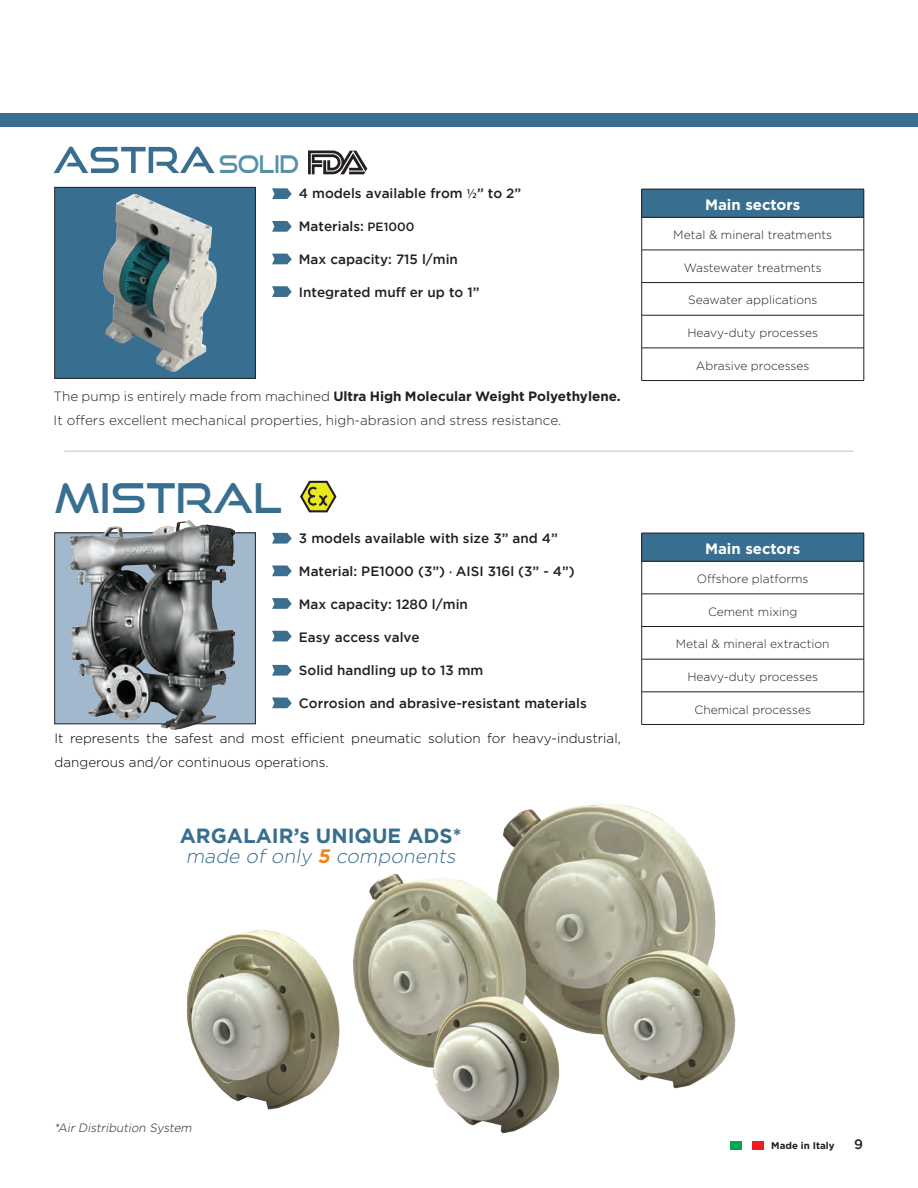
<style>
.page{position:relative;width:918px;height:1188px;background:#fff}
.page>*{position:absolute;margin:0;border:0;box-sizing:border-box;transform-origin:0 0}
.t1{font:40.65px "Good Times Rg";color:#386e8f}
.t2{font:24.15px "Good Times Rg";letter-spacing:-.02em;color:#2c7692;scale:.92 1}
.t3{font:700 20.55px "Gotham";color:#386e8f}
.t4{font:italic 300 19.5px "Gotham";color:#386e8f}
.t5{font:700 15px "Gotham";color:#fff}
.t6{font:500 13.5px "Gotham";color:#231f20}
.t7{font:300 13.5px/24px "Gotham";color:#231f20}
.t8{font:300 13.5px/24px "Gotham";color:#000}
.t9{font:300 12px "Gotham";color:#231f20}
.t10{font:italic 300 12px "Gotham";color:#231f20}
.t11{font:700 9.75px "Gotham";color:#231f20}
.s1{font-family:"Myriad Pro";font-weight:400}
.s2{font-size:12px}
.s3{font-weight:700}
.s4{font-weight:700;color:#f58220}
</style>
<div class="page">
<div style="left:0;top:113px;width:918px;height:13px;background:#386e8f"></div>
<div style="left:730px;top:1142px;width:12px;height:8px;background:#00a54f"></div>
<div style="left:753px;top:1142px;width:11px;height:8px;background:#ee1d23"></div>
<svg style="left:54px;top:147px;width:161px;height:26px"></svg>
<svg style="left:272px;top:188px;width:20px;height:11px"></svg>
<svg style="left:272px;top:221px;width:20px;height:11px"></svg>
<svg style="left:272px;top:254px;width:20px;height:10px"></svg>
<svg style="left:272px;top:286px;width:20px;height:11px"></svg>
<svg style="left:300px;top:480px;width:37px;height:33px"></svg>
<svg style="left:272px;top:533px;width:20px;height:11px"></svg>
<svg style="left:272px;top:565px;width:20px;height:11px"></svg>
<svg style="left:272px;top:598px;width:20px;height:11px"></svg>
<svg style="left:272px;top:631px;width:20px;height:10px"></svg>
<svg style="left:272px;top:665px;width:20px;height:11px"></svg>
<svg style="left:272px;top:698px;width:20px;height:10px"></svg>
<div style="left:55px;top:187px;width:200px;height:191px;background:#386e8f"></div>
<div style="left:55px;top:187px;width:201px;height:192px;border:1px solid #231f20"></div>
<img style="left:103px;top:195px;width:113px;height:176px">
<div style="left:55px;top:533px;width:200px;height:191px;background:#a1b8cd"></div>
<div style="left:55px;top:533px;width:201px;height:191px;border:1px solid #231f20"></div>
<img style="left:69px;top:521px;width:165px;height:208px">
<div style="left:642px;top:189px;width:222px;height:28px;background:#386e8f"></div>
<hr style="left:642px;top:189px;width:222px;height:1px;background:#231f20">
<svg style="left:641px;top:189px;width:1px;height:28px"></svg>
<svg style="left:864px;top:189px;width:1px;height:28px"></svg>
<hr style="left:642px;top:217px;width:222px;height:1px;background:#231f20">
<hr style="left:641px;top:217px;width:1px;height:33px;background:#231f20">
<hr style="left:864px;top:217px;width:1px;height:33px;background:#231f20">
<hr style="left:642px;top:250px;width:222px;height:1px;background:#231f20">
<hr style="left:641px;top:250px;width:1px;height:32px;background:#231f20">
<hr style="left:864px;top:250px;width:1px;height:32px;background:#231f20">
<hr style="left:642px;top:282px;width:222px;height:1px;background:#231f20">
<hr style="left:641px;top:283px;width:1px;height:32px;background:#231f20">
<hr style="left:864px;top:283px;width:1px;height:32px;background:#231f20">
<hr style="left:642px;top:315px;width:222px;height:1px;background:#231f20">
<hr style="left:641px;top:315px;width:1px;height:33px;background:#231f20">
<hr style="left:864px;top:315px;width:1px;height:33px;background:#231f20">
<hr style="left:642px;top:348px;width:222px;height:1px;background:#231f20">
<hr style="left:641px;top:348px;width:1px;height:32px;background:#231f20">
<hr style="left:864px;top:348px;width:1px;height:32px;background:#231f20">
<hr style="left:642px;top:380px;width:222px;height:1px;background:#231f20">
<div style="left:642px;top:533px;width:222px;height:28px;background:#386e8f"></div>
<hr style="left:642px;top:533px;width:222px;height:1px;background:#231f20">
<svg style="left:641px;top:533px;width:1px;height:28px"></svg>
<svg style="left:864px;top:533px;width:1px;height:28px"></svg>
<hr style="left:642px;top:561px;width:222px;height:1px;background:#231f20">
<hr style="left:641px;top:561px;width:1px;height:33px;background:#231f20">
<hr style="left:864px;top:561px;width:1px;height:33px;background:#231f20">
<hr style="left:642px;top:594px;width:222px;height:1px;background:#231f20">
<hr style="left:641px;top:594px;width:1px;height:32px;background:#231f20">
<hr style="left:864px;top:594px;width:1px;height:32px;background:#231f20">
<hr style="left:642px;top:626px;width:222px;height:1px;background:#231f20">
<hr style="left:641px;top:627px;width:1px;height:32px;background:#231f20">
<hr style="left:864px;top:627px;width:1px;height:32px;background:#231f20">
<hr style="left:642px;top:659px;width:222px;height:1px;background:#231f20">
<hr style="left:641px;top:659px;width:1px;height:33px;background:#231f20">
<hr style="left:864px;top:659px;width:1px;height:33px;background:#231f20">
<hr style="left:642px;top:692px;width:222px;height:1px;background:#231f20">
<hr style="left:641px;top:692px;width:1px;height:32px;background:#231f20">
<hr style="left:864px;top:692px;width:1px;height:32px;background:#231f20">
<hr style="left:642px;top:724px;width:222px;height:1px;background:#231f20">
<img style="left:186px;top:804px;width:550px;height:330px">
<hr style="left:64px;top:450px;width:790px;height:2px;background:#cbd8e4">
<div style="left:307px;top:147px;width:61px;height:31px;background:linear-gradient(to right,#fff,#fff)"></div>
<svg style="left:308px;top:151px;width:59px;height:23px"></svg>
<h2 class="t2" style="left:219px;top:150px;width:89px">SOLID</h2>
<p class="t6" style="left:299px;top:185px;width:224px">4 models available from <span class="s1">1/2</span>” to 2”</p>
<p class="t6" style="left:299px;top:219px;width:117px">Materials: <span class="s2">PE1000</span></p>
<p class="t6" style="left:299px;top:252px;width:161px">Max capacity: 715 l/min</p>
<p class="t6" style="left:299px;top:285px;width:182px">Integrated muff er up to 1”</p>
<p class="t7" style="left:54px;top:385px;width:569px">The pump is entirely made from machined <span class="s3">Ultra High Molecular Weight Polyethylene.<br></span>It offers excellent mechanical properties, high-abrasion and stress resistance.</p>
<h1 class="t1" style="left:55px;top:473px;width:229px">MISTRAL</h1>
<p class="t6" style="left:299px;top:530px;width:260px">3 models available with size 3” and 4”</p>
<p class="t6" style="left:299px;top:563px;width:277px">Material: PE1000 (3”) <span class="s2">·</span> AISI 316l (3” - 4”)</p>
<p class="t6" style="left:299px;top:596px;width:170px">Max capacity: 1280 l/min</p>
<p class="t6" style="left:299px;top:629px;width:122px">Easy access valve</p>
<p class="t6" style="left:299px;top:662px;width:186px">Solid handling up to 13 mm</p>
<p class="t6" style="left:299px;top:695px;width:289px">Corrosion and abrasive-resistant materials</p>
<p class="t8" style="left:55px;top:727px;width:568px">It represents the safest and most efficient pneumatic solution for heavy-industrial, dangerous and/or continuous operations.</p>
<h3 class="t3" style="left:180px;top:824px;width:283px">ARGALAIR’s UNIQUE ADS*</h3>
<h3 class="t4" style="left:186px;top:845px;width:275px">made of only <span class="s4">5</span> components</h3>
<p class="t5" style="left:705px;top:196px;width:97px">Main sectors</p>
<p class="t9" style="left:673px;top:228px;width:160px">Metal &amp; mineral treatments</p>
<p class="t9" style="left:684px;top:261px;width:139px">Wastewater treatments</p>
<p class="t9" style="left:688px;top:294px;width:131px">Seawater applications</p>
<p class="t9" style="left:687px;top:326px;width:132px">Heavy-duty processes</p>
<p class="t9" style="left:696px;top:359px;width:115px">Abrasive processes</p>
<p class="t5" style="left:705px;top:540px;width:97px">Main sectors</p>
<p class="t9" style="left:697px;top:572px;width:113px">Offshore platforms</p>
<p class="t9" style="left:708px;top:605px;width:91px">Cement mixing</p>
<p class="t9" style="left:676px;top:637px;width:155px">Metal &amp; mineral extraction</p>
<p class="t9" style="left:687px;top:670px;width:132px">Heavy-duty processes</p>
<p class="t9" style="left:695px;top:703px;width:118px">Chemical processes</p>
<p class="t10" style="left:54px;top:1121px;width:141px">*Air Distribution System</p>
<p class="t11" style="left:771px;top:1140px;width:65px">Made in Italy</p>
<p class="t6" style="left:854px;top:1137px;width:10px">9</p>
</div>
